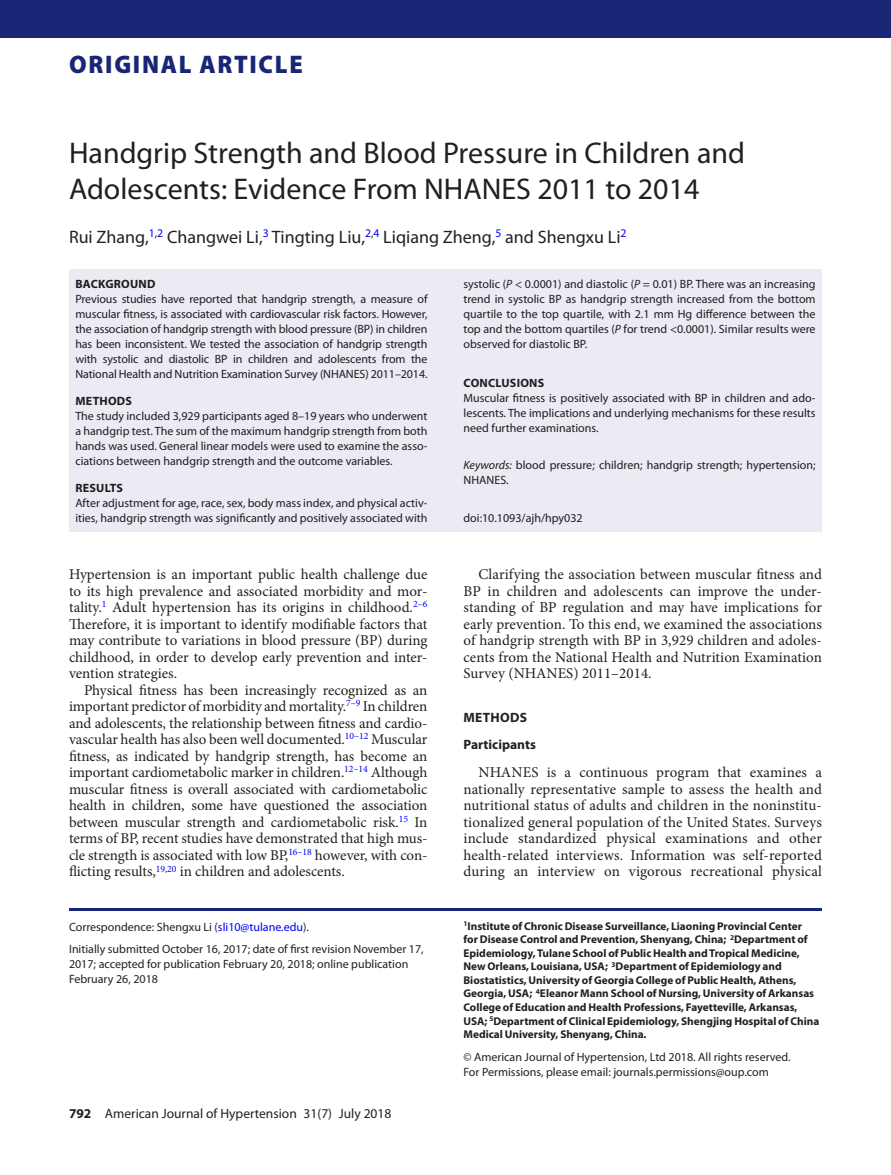
<style>
.page{position:relative;width:891px;height:1175px;background:#fff}
.page>*{position:absolute;margin:0;border:0;box-sizing:border-box;transform-origin:0 0}
.t1{font:30px/36px "Myriad Pro";color:#231f20}
.t2{font:900 25.5px "Myriad Pro";letter-spacing:.07em;color:#192575;scale:.95 1}
.t3{font:18px "Myriad Pro";color:#231f20}
.t4{font:15px/16.5px "Minion Pro";color:#231f20;text-align:justify}
.t5{font:13.5px "Myriad Pro";color:#231f20}
.t6{font:700 13.5px/27px "Myriad Pro";color:#231f20}
.t7{font:12px/15px "Myriad Pro";color:#231f20}
.t8{font:700 12px "Myriad Pro";letter-spacing:.02em;color:#231f20}
.t9{font:700 11.25px/13.5px "Myriad Pro";color:#231f20}
.s1{font-style:italic}
.s2{color:#00f}
.s3{font-weight:700}
</style>
<div class="page">
<div style="left:0;top:0;width:891px;height:38px;background:#192575"></div>
<div style="left:69px;top:269px;width:753px;height:262px;background:#ebebf4"></div>
<hr style="left:69px;top:908px;width:753px;height:3px;background:#192575">
<h2 class="t2" style="left:69px;top:50px;width:247px">ORIGINAL ARTICLE</h2>
<h1 class="t1" style="left:69px;top:135px;width:677px">Handgrip Strength and Blood Pressure in Children and<br>Adolescents: Evidence From NHANES 2011 to 2014</h1>
<p class="t3" style="left:69px;top:225px;width:559px">Rui Zhang,<sup>1</sup><sup>,</sup><sup>2</sup> Changwei Li,<sup>3</sup> Tingting Liu,<sup>2</sup><sup>,</sup><sup>4</sup> Liqiang Zheng,<sup>5</sup> and Shengxu Li<sup>2</sup></p>
<p class="t8" style="left:75px;top:276px;width:82px">BACKGROUND</p>
<p class="t7" style="left:75px;top:291px;width:354px;text-align:justify">Previous studies have reported that handgrip strength, a measure of muscular fitness, is associated with cardiovascular risk factors. However, the association of handgrip strength with blood pressure (BP) in children has been inconsistent. We tested the association of handgrip strength with systolic and diastolic BP in children and adolescents from the National Health and Nutrition Examination Survey (NHANES) 2011–2014.</p>
<p class="t8" style="left:75px;top:393px;width:58px">METHODS</p>
<p class="t7" style="left:75px;top:408px;width:354px;text-align:justify">The study included 3,929 participants aged 8–19 years who underwent a handgrip test. The sum of the maximum handgrip strength from both hands was used. General linear models were used to examine the asso&shy;ciations between handgrip strength and the outcome variables.</p>
<p class="t8" style="left:75px;top:480px;width:49px">RESULTS</p>
<p class="t7" style="left:75px;top:495px;width:354px">After adjustment for age, race, sex, body mass index, and physical activ&shy;ities, handgrip strength was significantly and positively associated with</p>
<p class="t7" style="left:463px;top:276px;width:354px;text-align:justify">systolic (<span class="s1">P</span> &lt; 0.0001) and diastolic (<span class="s1">P</span> = 0.01) BP. There was an increasing trend in systolic BP as handgrip strength increased from the bottom quartile to the top quartile, with 2.1 mm Hg difference between the top and the bottom quartiles (<span class="s1">P</span> for trend &lt;0.0001). Similar results were observed for diastolic BP.</p>
<p class="t8" style="left:464px;top:375px;width:82px">CONCLUSIONS</p>
<p class="t7" style="left:463px;top:390px;width:354px;text-align:justify">Muscular fitness is positively associated with BP in children and ado&shy;lescents. The implications and underlying mechanisms for these results need further examinations.</p>
<p class="t7" style="left:463px;top:457px;width:354px"><span class="s1">Keywords:</span> blood pressure; children; handgrip strength; hypertension;<br>NHANES.</p>
<p class="t7" style="left:463px;top:510px;width:121px">doi:10.1093/ajh/hpy032</p>
<p class="t4" style="left:69px;top:566px;width:360px">Hypertension is an important public health challenge due to its high prevalence and associated morbidity and mor&shy;tality.<sup>1</sup> Adult hypertension has its origins in childhood.<sup>2–6<br></sup>Therefore, it is important to identify modifiable factors that may contribute to variations in blood pressure (BP) during childhood, in order to develop early prevention and inter&shy;vention strategies.</p>
<p class="t4" style="left:69px;top:681px;width:360px;text-indent:15px">Physical fitness has been increasingly recognized as an important predictor of morbidity and mortality.<sup>7–9</sup> In children and adolescents, the relationship between fitness and cardio&shy;vascular health has also been well documented.<sup>10–12</sup> Muscular fitness, as indicated by handgrip strength, has become an important cardiometabolic marker in children.<sup>12–14</sup> Although muscular fitness is overall associated with cardiometabolic health in children, some have questioned the association between muscular strength and cardiometabolic risk.<sup>15</sup> In terms of BP, recent studies have demonstrated that high mus&shy;cle strength is associated with low BP,<sup>16–18</sup> however, with con&shy;flicting results,<sup>19</sup><sup>,</sup><sup>20</sup> in children and adolescents.</p>
<p class="t7" style="left:69px;top:915px;width:356px;line-height:22.5px">Correspondence: Shengxu Li (<span class="s2">sli10@tulane.edu</span>).<br>Initially submitted October 16, 2017; date of first revision November 17,</p>
<p class="t7" style="left:69px;top:956px;width:341px">2017; accepted for publication February 20, 2018; online publication<br>February 26, 2018</p>
<p class="t5" style="left:69px;top:1105px;width:324px"><span class="s3">792</span> American Journal of Hypertension 31(7) July 2018</p>
<p class="t4" style="left:463px;top:566px;width:360px;text-indent:15px">Clarifying the association between muscular fitness and BP in children and adolescents can improve the under&shy;standing of BP regulation and may have implications for early prevention. To this end, we examined the associations of handgrip strength with BP in 3,929 children and adoles&shy;cents from the National Health and Nutrition Examination Survey (NHANES) 2011–2014.</p>
<p class="t6" style="left:463px;top:703px;width:74px">METHODS<br>Participants</p>
<p class="t4" style="left:463px;top:764px;width:360px;text-indent:15px">NHANES is a continuous program that examines a nationally representative sample to assess the health and nutritional status of adults and children in the noninstitu&shy;tionalized general population of the United States. Surveys include standardized physical examinations and other health-related interviews. Information was self-reported during an interview on vigorous recreational physical</p>
<p class="t9" style="left:463px;top:919px;width:357px"><sup>1</sup>Institute of Chronic Disease Surveillance, Liaoning Provincial Center for Disease Control and Prevention, Shenyang, China; <sup>2</sup>Department of Epidemiology, Tulane School of Public Health and Tropical Medicine, New Orleans, Louisiana, USA; <sup>3</sup>Department of Epidemiology and Biostatistics, University of Georgia College of Public Health, Athens, Georgia, USA; <sup>4</sup>Eleanor Mann School of Nursing, University of Arkansas College of Education and Health Professions, Fayetteville, Arkansas, USA; <sup>5</sup>Department of Clinical Epidemiology, Shengjing Hospital of China Medical University, Shenyang, China.</p>
<p class="t7" style="left:463px;top:1049px;width:329px">© American Journal of Hypertension, Ltd 2018. All rights reserved.<br>For Permissions, please email: journals.permissions@oup.com</p>
</div>
